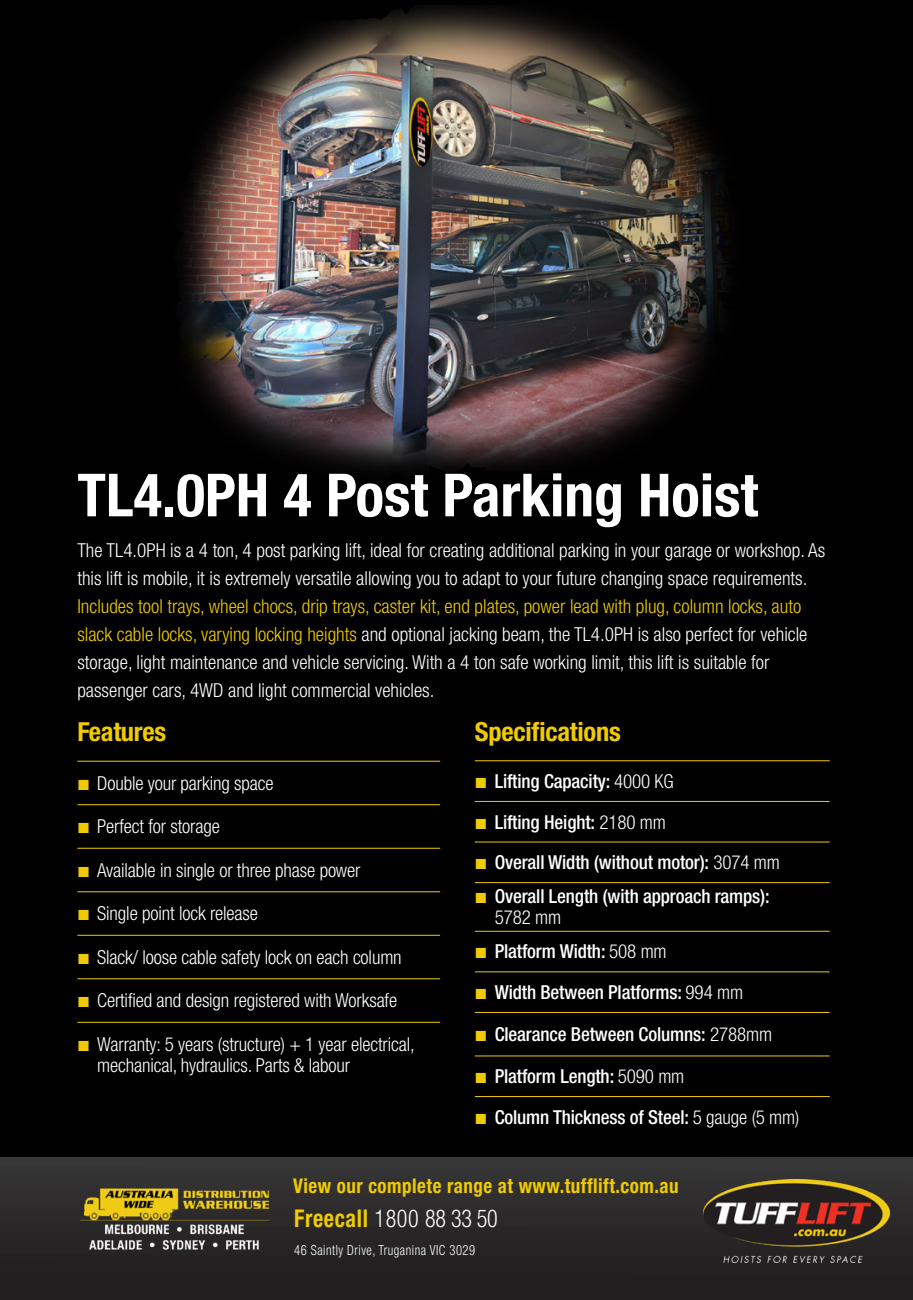
<style>
.page{position:relative;width:913px;height:1300px;background:#fff}
.page>*{position:absolute;margin:0;border:0;box-sizing:border-box;transform-origin:0 0}
.t1{font:700 condensed 59.5px "Helvetica Neue LT Std";color:#fff}
.Yellow_sub{font:700 condensed 26.25px "Helvetica Neue LT Std";letter-spacing:-.01em;color:#f0cb02}
.Yellow_sub-2{font:300 condensed 24.5px "Helvetica Neue LT Std";letter-spacing:.01em;color:#fff;scale:.9 1}
.Yellow_sub-3{font:700 condensed 20.3px "Helvetica Neue LT Std";letter-spacing:.025em;color:#f0cb02;scale:.93 1}
.points{font:300 condensed 19.25px/28px "Helvetica Neue LT Std";color:#fff}
.t2{font:500 condensed 19.25px/21px "Helvetica Neue LT Std";letter-spacing:-.005em;color:#fff}
.Yellow_sub-4{font:300 condensed 14px "Helvetica Neue LT Std";letter-spacing:.04em;color:#fff;scale:.9 1}
.s1{color:#f0cb02}
.s2{font-weight:300}
.s3{font-weight:700;color:#f0cb02}
</style>
<div class="page">
<img style="left:0;top:0;width:913px;height:1157px">
<hr style="left:475px;top:760px;width:354px;height:1px;background:#f0cb02">
<hr style="left:475px;top:801px;width:354px;height:1px;background:#f0cb02">
<hr style="left:475px;top:841px;width:354px;height:1px;background:#f0cb02">
<hr style="left:475px;top:882px;width:354px;height:1px;background:#f0cb02">
<hr style="left:475px;top:930px;width:354px;height:2px;background:#f0cb02">
<hr style="left:475px;top:971px;width:354px;height:1px;background:#f0cb02">
<hr style="left:475px;top:1012px;width:354px;height:1px;background:#f0cb02">
<hr style="left:475px;top:1055px;width:354px;height:1px;background:#f0cb02">
<hr style="left:475px;top:1096px;width:354px;height:1px;background:#f0cb02">
<hr style="left:77px;top:760px;width:363px;height:2px;background:#f0cb02">
<hr style="left:77px;top:804px;width:363px;height:1px;background:#f0cb02">
<hr style="left:77px;top:847px;width:363px;height:2px;background:#f0cb02">
<hr style="left:77px;top:891px;width:363px;height:1px;background:#f0cb02">
<hr style="left:77px;top:934px;width:363px;height:2px;background:#f0cb02">
<hr style="left:77px;top:978px;width:363px;height:1px;background:#f0cb02">
<hr style="left:77px;top:1021px;width:363px;height:2px;background:#f0cb02">
<div style="left:0;top:1157px;width:913px;height:143px;background:linear-gradient(to bottom,#363637,#1f1b1c)"></div>
<img style="left:77px;top:1188px;width:194px;height:62px">
<img style="left:704px;top:1179px;width:185px;height:84px">
<svg style="left:476px;top:778px;width:10px;height:10px"></svg>
<svg style="left:476px;top:818px;width:10px;height:10px"></svg>
<svg style="left:476px;top:859px;width:10px;height:10px"></svg>
<svg style="left:476px;top:893px;width:10px;height:10px"></svg>
<svg style="left:476px;top:948px;width:10px;height:10px"></svg>
<svg style="left:476px;top:989px;width:10px;height:10px"></svg>
<svg style="left:476px;top:1031px;width:10px;height:10px"></svg>
<svg style="left:476px;top:1073px;width:10px;height:10px"></svg>
<svg style="left:476px;top:1113px;width:10px;height:10px"></svg>
<svg style="left:79px;top:779px;width:10px;height:11px"></svg>
<svg style="left:79px;top:823px;width:10px;height:10px"></svg>
<svg style="left:79px;top:866px;width:10px;height:11px"></svg>
<svg style="left:79px;top:910px;width:10px;height:10px"></svg>
<svg style="left:79px;top:953px;width:10px;height:11px"></svg>
<svg style="left:79px;top:997px;width:10px;height:10px"></svg>
<svg style="left:79px;top:1040px;width:10px;height:11px"></svg>
<p class="t1" style="left:77px;top:459px;width:682px">TL4.0PH 4 Post Parking Hoist</p>
<p class="points" style="left:77px;top:536px;width:749px">The TL4.0PH is a 4 ton, 4 post parking lift, ideal for creating additional parking in your garage or workshop. As this lift is mobile, it is extremely versatile allowing you to adapt to your future changing space requirements.<br><span class="s1">Includes tool trays, wheel chocs, drip trays, caster kit, end plates, power lead with plug, column locks, auto slack cable locks, varying locking heights</span> and optional jacking beam, the TL4.0PH is also perfect for vehicle storage, light maintenance and vehicle servicing. With a 4 ton safe working limit, this lift is suitable for passenger cars, 4WD and light commercial vehicles.</p>
<p class="Yellow_sub" style="left:77px;top:716px;width:90px">Features</p>
<p class="t2" style="left:495px;top:770px;width:181px">Lifting Capacity: <span class="s2">4000 KG</span></p>
<p class="t2" style="left:495px;top:811px;width:173px">Lifting Height: <span class="s2">2180 mm</span></p>
<p class="t2" style="left:495px;top:851px;width:287px">Overall Width (without motor): <span class="s2">3074 mm</span></p>
<p class="t2" style="left:495px;top:886px;width:276px">Overall Length (with approach ramps):<br><span class="s2">5782 mm</span></p>
<p class="t2" style="left:495px;top:941px;width:173px">Platform Width: <span class="s2">508 mm</span></p>
<p class="t2" style="left:495px;top:981px;width:250px">Width Between Platforms: <span class="s2">994 mm</span></p>
<p class="t2" style="left:495px;top:1023px;width:279px">Clearance Between Columns: <span class="s2">2788mm</span></p>
<p class="t2" style="left:495px;top:1065px;width:191px">Platform Length: <span class="s2">5090 mm</span></p>
<p class="t2" style="left:495px;top:1106px;width:306px">Column Thickness of Steel: <span class="s2">5 gauge (5 mm)</span></p>
<p class="Yellow_sub" style="left:475px;top:716px;width:147px">Specifications</p>
<p class="points" style="left:97px;top:769px;width:178px">Double your parking space</p>
<p class="points" style="left:97px;top:812px;width:124px">Perfect for storage</p>
<p class="points" style="left:97px;top:856px;width:265px">Available in single or three phase power</p>
<p class="points" style="left:97px;top:899px;width:162px">Single point lock release</p>
<p class="points" style="left:97px;top:943px;width:306px">Slack/ loose cable safety lock on each column</p>
<p class="points" style="left:97px;top:986px;width:301px">Certified and design registered with Worksafe</p>
<p class="points" style="left:97px;top:1033px;width:319px;line-height:21px">Warranty: 5 years (structure) + 1 year electrical, mechanical, hydraulics. Parts &amp; labour</p>
<p class="Yellow_sub-3" style="left:293px;top:1174px;width:416px">View our complete range at www.tufflift.com.au</p>
<p class="Yellow_sub-2" style="left:294px;top:1204px;width:228px"><span class="s3">Freecall</span> 1800 88 33 50</p>
<p class="Yellow_sub-4" style="left:294px;top:1241px;width:203px">46 Saintly Drive, Truganina VIC 3029</p>
</div>
